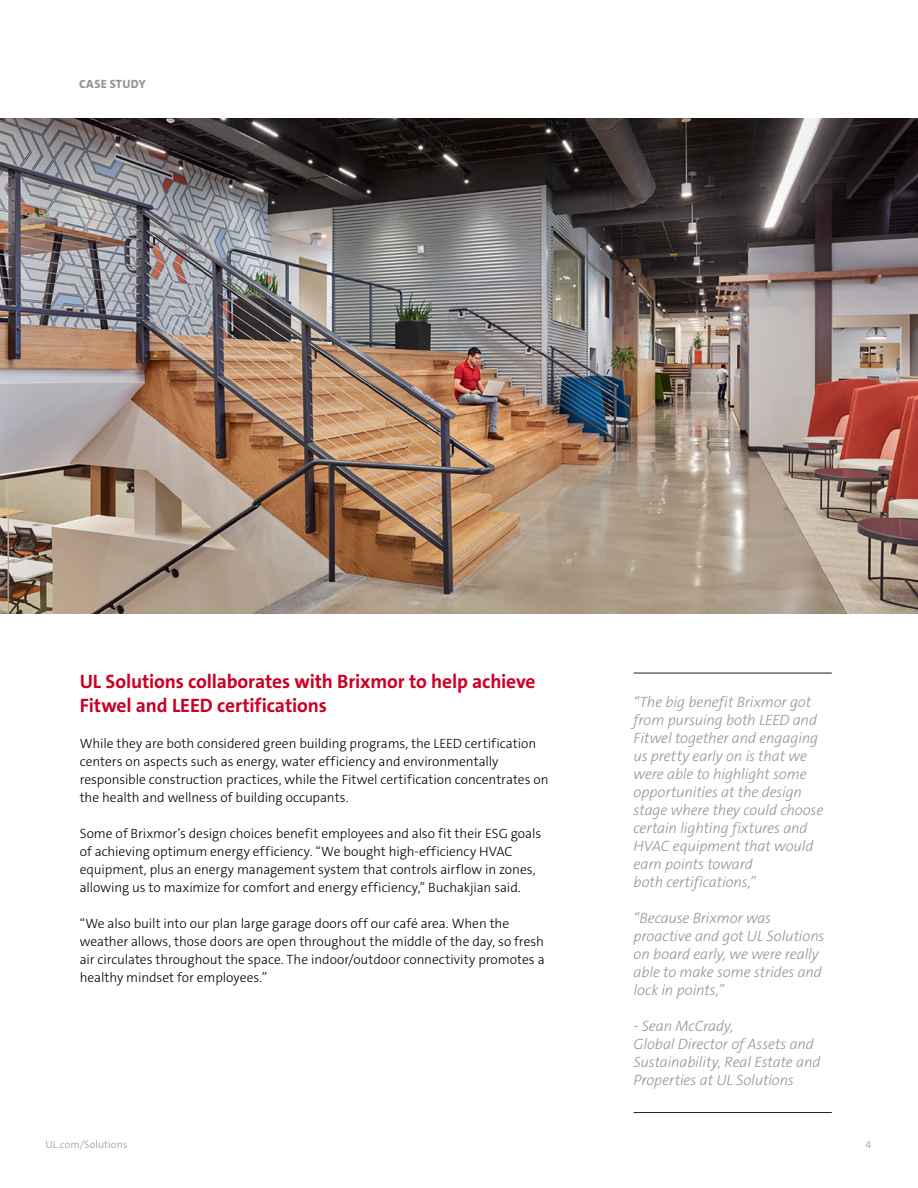
<style>
.page{position:relative;width:918px;height:1188px;background:#fff}
.page>*{position:absolute;margin:0;border:0;box-sizing:border-box;transform-origin:0 0}
.t1{font:700 19.5px/24px "The Sans C5";letter-spacing:-.01em;color:#ca0123}
.t2{font:italic 300 15px/18px "The Sans C5";letter-spacing:-.01em;color:#939598}
.t3{font:300 13.5px/18px "The Sans C5";letter-spacing:-.005em;color:#000}
.t4{font:800 12px "The Sans C5";letter-spacing:.03em;color:#939598}
.t5{font:300 10.5px "The Sans C5";letter-spacing:.01em;color:#939598}
</style>
<div class="page">
<img style="left:0;top:119px;width:918px;height:495px">
<hr style="left:634px;top:673px;width:198px;height:1px;background:#231f20">
<hr style="left:634px;top:1112px;width:198px;height:1px;background:#231f20">
<p class="t4" style="left:79px;top:77px;width:68px">CASE STUDY</p>
<h1 class="t1" style="left:80px;top:669px;width:457px">UL Solutions collaborates with Brixmor to help achieve<br>Fitwel and LEED certifications</h1>
<p class="t3" style="left:80px;top:734px;width:470px">While they are both considered green building programs, the LEED certification centers on aspects such as energy, water efficiency and environmentally responsible construction practices, while the Fitwel certification concentrates on the health and wellness of building occupants.</p>
<p class="t3" style="left:80px;top:824px;width:463px">Some of Brixmor’s design choices benefit employees and also fit their ESG goals of achieving optimum energy efficiency. “We bought high-efficiency HVAC equipment, plus an energy management system that controls airflow in zones, allowing us to maximize for comfort and energy efficiency,” Buchakjian said.</p>
<p class="t3" style="left:80px;top:914px;width:466px">“We also built into our plan large garage doors off our café area. When the weather allows, those doors are open throughout the middle of the day, so fresh air circulates throughout the space. The indoor/outdoor connectivity promotes a healthy mindset for employees.”</p>
<p class="t2" style="left:634px;top:693px;width:191px">“The big benefit Brixmor got from pursuing both LEED and<br>Fitwel together and engaging us pretty early on is that we were able to highlight some opportunities at the design stage where they could choose certain lighting fixtures and<br>HVAC equipment that would earn points toward<br>both certifications,”</p>
<p class="t2" style="left:634px;top:909px;width:192px">“Because Brixmor was proactive and got UL Solutions on board early, we were really able to make some strides and lock in points,”</p>
<p class="t2" style="left:634px;top:1017px;width:188px">- Sean McCrady,<br>Global Director of Assets and<br>Sustainability, Real Estate and<br>Properties at UL Solutions</p>
<p class="t5" style="left:46px;top:1137px;width:83px">UL.com/Solutions</p>
<p class="t5" style="left:866px;top:1137px;width:7px">4</p>
</div>
